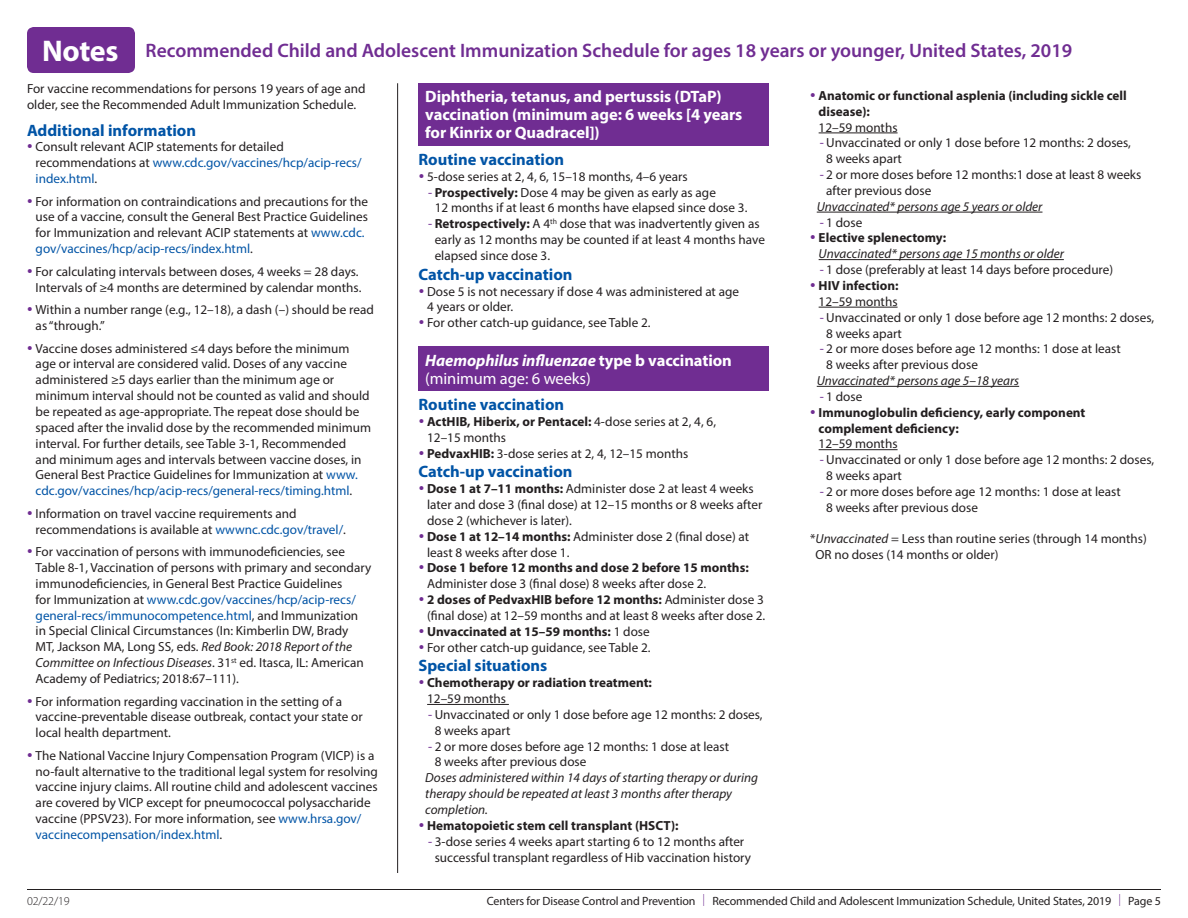
<style>
.page{position:relative;width:1188px;height:918px;background:#fff}
.page>*{position:absolute;margin:0;border:0;box-sizing:border-box;transform-origin:0 0}
.t1{font:600 19.5px "Myriad Pro";color:#702d92}
.t2{font:700 16.5px "Myriad Pro";color:#0154a6}
.t3{font:700 16.5px/18px "Myriad Pro";letter-spacing:-.005em;color:#fff}
.t4{font:italic 700 16.5px/18px "Myriad Pro";letter-spacing:-.005em;color:#fff}
.t5{font:13.2px/15.9px "Myriad Pro";color:#231f20}
.t6{font:700 13.2px/15.9px "Myriad Pro";color:#231f20}
.t7{font:italic 13.2px/15.9px "Myriad Pro";color:#231f20}
.t8{font:12px "Myriad Pro";letter-spacing:-.01em;color:#231f20}
.t9{font:300 12px "Myriad Pro";color:#231f20}
.s1{font-weight:700;font-size:30px;color:#fff}
.s2{color:#0154a6}
.s3{font-style:italic}
.s4{font-size:13.5px;color:#702d92}
.s5{font-weight:700}
.s6{font-style:normal}
.s7{font-weight:400;font-style:normal}
.s8{font-weight:400;font-size:13.5px;color:#702d92}
.s9{font-weight:400}
.s10{font-weight:300;color:#702d92}
</style>
<div class="page">
<hr style="left:27px;top:889px;width:1134px;height:1px;background:#231f20">
<div style="left:418px;top:83px;width:352px;height:63px;background:#702d92"></div>
<div style="left:418px;top:346px;width:352px;height:45px;background:#702d92"></div>
<hr style="left:427px;top:704px;width:82px;height:1px;background:#231f20">
<hr style="left:819px;top:133px;width:79px;height:1px;background:#231f20">
<hr style="left:817px;top:212px;width:225px;height:1px;background:#231f20">
<hr style="left:819px;top:259px;width:245px;height:1px;background:#231f20">
<hr style="left:819px;top:307px;width:79px;height:1px;background:#231f20">
<hr style="left:817px;top:386px;width:202px;height:1px;background:#231f20">
<hr style="left:819px;top:449px;width:79px;height:1px;background:#231f20">
<div style="left:27px;top:27px;width:108px;height:46px;background:#702d92;border-radius:7px"></div>
<hr style="left:397px;top:83px;width:1px;height:790px;background:#231f20">
<h1 class="t1" style="left:42px;top:38px;width:1032px"><span class="s1">Notes</span> Recommended Child and Adolescent Immunization Schedule for ages 18 years or younger, United States, 2019</h1>
<p class="t5" style="left:27px;top:81px;width:340px">For vaccine recommendations for persons 19 years of age and older, see the Recommended Adult Immunization Schedule.</p>
<p class="t2" style="left:27px;top:119px;width:171px">Additional information</p>
<p class="t5" style="left:36px;top:139px;width:328px">Consult relevant ACIP statements for detailed recommendations at <span class="s2">www.cdc.gov/vaccines/hcp/acip-recs/ index.html</span>.</p>
<p class="t5" style="left:36px;top:193px;width:334px">For information on contraindications and precautions for the use of a vaccine, consult the General Best Practice Guidelines for Immunization and relevant ACIP statements at <span class="s2">www.cdc. gov/vaccines/hcp/acip-recs/index.html</span>.</p>
<p class="t5" style="left:36px;top:263px;width:327px">For calculating intervals between doses, 4 weeks = 28 days.<br>Intervals of ≥4 months are determined by calendar months.</p>
<p class="t5" style="left:36px;top:302px;width:340px">Within a number range (e.g., 12–18), a dash (–) should be read as “through.”</p>
<p class="t5" style="left:36px;top:340px;width:337px">Vaccine doses administered ≤4 days before the minimum age or interval are considered valid. Doses of any vaccine administered ≥5 days earlier than the minimum age or minimum interval should not be counted as valid and should be repeated as age-appropriate. The repeat dose should be spaced after the invalid dose by the recommended minimum interval. For further details, see Table 3-1, Recommended<br>and minimum ages and intervals between vaccine doses, in General Best Practice Guidelines for Immunization at <span class="s2">www. cdc.gov/vaccines/hcp/acip-recs/general-recs/timing.html</span>.</p>
<p class="t5" style="left:36px;top:505px;width:312px">Information on travel vaccine requirements and recommendations is available at <span class="s2">wwwnc.cdc.gov/travel/</span>.</p>
<p class="t5" style="left:36px;top:544px;width:337px">For vaccination of persons with immunodeficiencies, see Table 8-1, Vaccination of persons with primary and secondary immunodeficiencies, in General Best Practice Guidelines<br>for Immunization at <span class="s2">www.cdc.gov/vaccines/hcp/acip-recs/ general-recs/immunocompetence.html</span>, and Immunization in Special Clinical Circumstances (In: Kimberlin DW, Brady<br>MT, Jackson MA, Long SS, eds. <span class="s3">Red Book: 2018 Report of the Committee on Infectious Diseases</span>. 31<sup>st</sup> ed. Itasca, IL: American Academy of Pediatrics; 2018:67–111).</p>
<p class="t5" style="left:36px;top:693px;width:329px">For information regarding vaccination in the setting of a vaccine-preventable disease outbreak, contact your state or local health department.</p>
<p class="t5" style="left:36px;top:747px;width:344px">The National Vaccine Injury Compensation Program (VICP) is a no-fault alternative to the traditional legal system for resolving vaccine injury claims. All routine child and adolescent vaccines are covered by VICP except for pneumococcal polysaccharide vaccine (PPSV23). For more information, see <span class="s2">www.hrsa.gov/ vaccinecompensation/index.html</span>.</p>
<p class="t9" style="left:27px;top:894px;width:44px">02/22/19</p>
<p class="t3" style="left:425px;top:87px;width:319px">Diphtheria, tetanus, and pertussis (DTaP) vaccination (minimum age: 6 weeks [4 years for Kinrix or Quadracel])</p>
<p class="t2" style="left:419px;top:149px;width:147px">Routine vaccination</p>
<p class="t5" style="left:427px;top:168px;width:262px">5-dose series at 2, 4, 6, 15–18 months, 4–6 years</p>
<p class="t5" style="left:435px;top:184px;width:314px;text-indent:-6px"><span class="s4">-</span> <span class="s5">Prospectively:</span> Dose 4 may be given as early as age<br>12 months if at least 6 months have elapsed since dose 3.</p>
<p class="t5" style="left:435px;top:216px;width:332px;text-indent:-6px"><span class="s4">-</span> <span class="s5">Retrospectively:</span> A 4<sup>th</sup> dose that was inadvertently given as early as 12 months may be counted if at least 4 months have elapsed since dose 3.</p>
<p class="t2" style="left:418px;top:263px;width:156px">Catch-up vaccination</p>
<p class="t5" style="left:427px;top:283px;width:314px">Dose 5 is not necessary if dose 4 was administered at age<br>4 years or older.<br>For other catch-up guidance, see Table 2.</p>
<p class="t4" style="left:425px;top:350px;width:308px">Haemophilus influenzae <span class="s6">type b vaccination </span><span class="s7">(minimum age: 6 weeks)</span></p>
<p class="t2" style="left:419px;top:394px;width:147px">Routine vaccination</p>
<p class="t5" style="left:427px;top:413px;width:290px"><span class="s5">ActHIB, Hiberix, or Pentacel:</span> 4-dose series at 2, 4, 6,<br>12–15 months<br><span class="s5">PedvaxHIB:</span> 3-dose series at 2, 4, 12–15 months</p>
<p class="t2" style="left:418px;top:461px;width:156px">Catch-up vaccination</p>
<p class="t5" style="left:427px;top:481px;width:337px"><span class="s5">Dose 1 at 7–11 months:</span> Administer dose 2 at least 4 weeks later and dose 3 (final dose) at 12–15 months or 8 weeks after dose 2 (whichever is later).<br><span class="s5">Dose 1 at 12–14 months:</span> Administer dose 2 (final dose) at least 8 weeks after dose 1.</p>
<p class="t6" style="left:427px;top:560px;width:323px">Dose 1 before 12 months and dose 2 before 15 months:</p>
<p class="t5" style="left:427px;top:576px;width:340px">Administer dose 3 (final dose) 8 weeks after dose 2.<br><span class="s5">2 doses of PedvaxHIB before 12 months:</span> Administer dose 3 (final dose) at 12–59 months and at least 8 weeks after dose 2.<br><span class="s5">Unvaccinated at 15–59 months:</span> 1 dose<br>For other catch-up guidance, see Table 2.</p>
<p class="t2" style="left:418px;top:655px;width:130px">Special situations</p>
<p class="t6" style="left:427px;top:674px;width:226px">Chemotherapy or radiation treatment:</p>
<p class="t5" style="left:427px;top:691px;width:80px">12–59 months</p>
<p class="t5" style="left:435px;top:706px;width:329px;text-indent:-6px"><span class="s4">-</span> Unvaccinated or only 1 dose before age 12 months: 2 doses,<br>8 weeks apart</p>
<p class="t5" style="left:435px;top:738px;width:296px;text-indent:-6px"><span class="s4">-</span> 2 or more doses before age 12 months: 1 dose at least<br>8 weeks after previous dose</p>
<p class="t7" style="left:425px;top:770px;width:334px">Doses administered within 14 days of starting therapy or during therapy should be repeated at least 3 months after therapy completion.</p>
<p class="t6" style="left:427px;top:817px;width:253px">Hematopoietic stem cell transplant (HSCT):</p>
<p class="t5" style="left:428px;top:833px;width:324px;text-align:center"><span class="s4">-</span> 3-dose series 4 weeks apart starting 6 to 12 months after successful transplant regardless of Hib vaccination history</p>
<p class="t6" style="left:819px;top:87px;width:310px">Anatomic or functional asplenia (including sickle cell disease):</p>
<p class="t5" style="left:819px;top:119px;width:80px">12–59 months</p>
<p class="t5" style="left:826px;top:135px;width:306px;text-indent:-6px"><span class="s4">-</span> Unvaccinated or only 1 dose before 12 months: 2 doses,<br>8 weeks apart</p>
<p class="t5" style="left:826px;top:167px;width:317px;text-indent:-6px"><span class="s4">-</span> 2 or more doses before 12 months:1 dose at least 8 weeks after previous dose</p>
<p class="t7" style="left:817px;top:198px;width:227px">Unvaccinated* persons age 5 years or older</p>
<p class="t6" style="left:819px;top:214px;width:129px"><span class="s8">-</span> <span class="s9">1 dose<br></span>Elective splenectomy:</p>
<p class="t7" style="left:819px;top:246px;width:247px">Unvaccinated* persons age 15 months or older</p>
<p class="t5" style="left:819px;top:262px;width:296px"><span class="s4">-</span> 1 dose (preferably at least 14 days before procedure)<br><span class="s5">HIV infection:</span></p>
<p class="t5" style="left:819px;top:293px;width:80px">12–59 months</p>
<p class="t5" style="left:826px;top:309px;width:329px;text-indent:-6px"><span class="s4">-</span> Unvaccinated or only 1 dose before age 12 months: 2 doses,<br>8 weeks apart</p>
<p class="t5" style="left:826px;top:341px;width:296px;text-indent:-6px"><span class="s4">-</span> 2 or more doses before age 12 months: 1 dose at least<br>8 weeks after previous dose</p>
<p class="t7" style="left:817px;top:372px;width:204px">Unvaccinated* persons age 5–18 years</p>
<p class="t6" style="left:819px;top:388px;width:268px"><span class="s8">-</span> <span class="s9">1 dose<br></span>Immunoglobulin deficiency, early component complement deficiency:</p>
<p class="t5" style="left:819px;top:436px;width:80px">12–59 months</p>
<p class="t5" style="left:826px;top:452px;width:329px;text-indent:-6px"><span class="s4">-</span> Unvaccinated or only 1 dose before age 12 months: 2 doses,<br>8 weeks apart</p>
<p class="t5" style="left:826px;top:483px;width:296px;text-indent:-6px"><span class="s4">-</span> 2 or more doses before age 12 months: 1 dose at least<br>8 weeks after previous dose</p>
<p class="t5" style="left:815px;top:531px;width:333px;text-indent:-5px">*<span class="s3">Unvaccinated</span> = Less than routine series (through 14 months)<br>OR no doses (14 months or older)</p>
<p class="t8" style="left:487px;top:893px;width:676px">Centers for Disease Control and Prevention <span class="s10">|</span> Recommended Child and Adolescent Immunization Schedule, United States, 2019 <span class="s10">|</span> Page 5</p>
</div>
